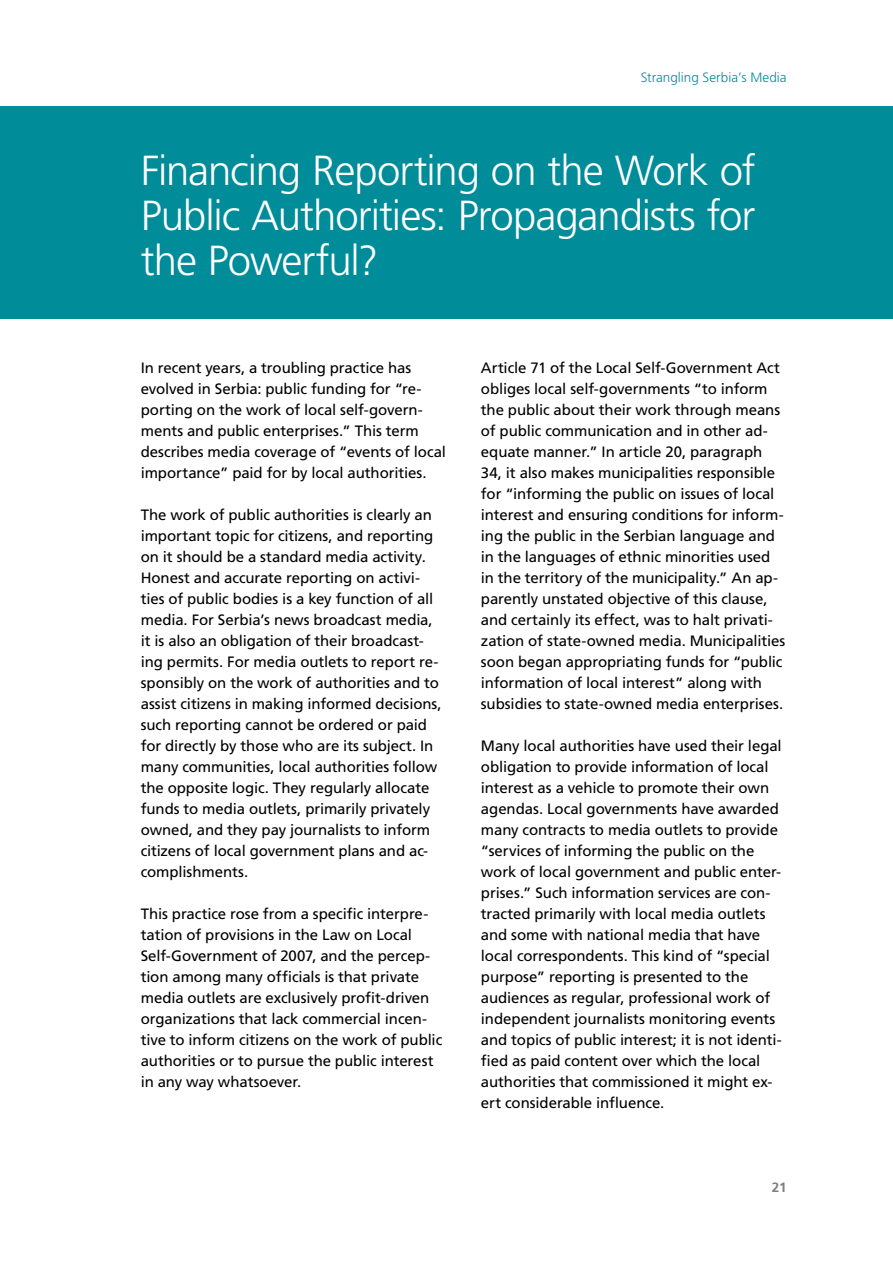
<style>
.page{position:relative;width:893px;height:1263px;background:#fff}
.page>*{position:absolute;margin:0;border:0;box-sizing:border-box;transform-origin:0 0}
.t1{font:300 42px/45px "Frutiger LT Std";letter-spacing:-.025em;color:#fff;text-align:justify}
.t2{font:15px/21px "Frutiger LT Std";letter-spacing:-.01em;color:#000}
.t3{font:300 13.5px "Frutiger LT Std";color:#008c99}
.t4{font:700 13.5px "Frutiger LT Std";color:#7c7d80}
</style>
<div class="page">
<div style="left:0;top:106px;width:893px;height:213px;background:#008c99"></div>
<p class="t3" style="left:641px;top:69px;width:147px">Strangling Serbia’s Media</p>
<h1 class="t1" style="left:141px;top:148px;width:616px">Financing Reporting on the Work of Public Authorities: Propagandists for the Powerful?</h1>
<p class="t2" style="left:141px;top:357px;width:307px">In recent years, a troubling practice has evolved in Serbia: public funding for “re&shy;porting on the work of local self-govern&shy;ments and public enterprises.” This term describes media coverage of “events of local importance” paid for by local authorities.</p>
<p class="t2" style="left:141px;top:504px;width:303px">The work of public authorities is clearly an important topic for citizens, and reporting on it should be a standard media activity.<br>Honest and accurate reporting on activi&shy;ties of public bodies is a key function of all media. For Serbia’s news broadcast media, it is also an obligation of their broadcast&shy;ing permits. For media outlets to report re&shy;sponsibly on the work of authorities and to assist citizens in making informed decisions, such reporting cannot be ordered or paid for directly by those who are its subject. In many communities, local authorities follow the opposite logic. They regularly allocate funds to media outlets, primarily privately owned, and they pay journalists to inform citizens of local government plans and ac&shy;complishments.</p>
<p class="t2" style="left:141px;top:903px;width:303px">This practice rose from a specific interpre&shy;tation of provisions in the Law on Local Self-Government of 2007, and the percep&shy;tion among many officials is that private media outlets are exclusively profit-driven organizations that lack commercial incen&shy;tive to inform citizens on the work of public authorities or to pursue the public interest in any way whatsoever.</p>
<p class="t2" style="left:481px;top:357px;width:306px">Article 71 of the Local Self-Government Act obliges local self-governments “to inform the public about their work through means of public communication and in other ad&shy;equate manner.” In article 20, paragraph 34, it also makes municipalities responsible for “informing the public on issues of local interest and ensuring conditions for inform&shy;ing the public in the Serbian language and in the languages of ethnic minorities used in the territory of the municipality.” An ap&shy;parently unstated objective of this clause, and certainly its effect, was to halt privati&shy;zation of state-owned media. Municipalities soon began appropriating funds for “public information of local interest” along with subsidies to state-owned media enterprises.</p>
<p class="t2" style="left:481px;top:735px;width:302px">Many local authorities have used their legal obligation to provide information of local interest as a vehicle to promote their own agendas. Local governments have awarded many contracts to media outlets to provide “services of informing the public on the work of local government and public enter&shy;prises.” Such information services are con&shy;tracted primarily with local media outlets and some with national media that have local correspondents. This kind of “special purpose” reporting is presented to the audiences as regular, professional work of independent journalists monitoring events and topics of public interest; it is not identi&shy;fied as paid content over which the local authorities that commissioned it might ex&shy;ert considerable influence.</p>
<p class="t4" style="left:772px;top:1179px;width:16px">21</p>
</div>
